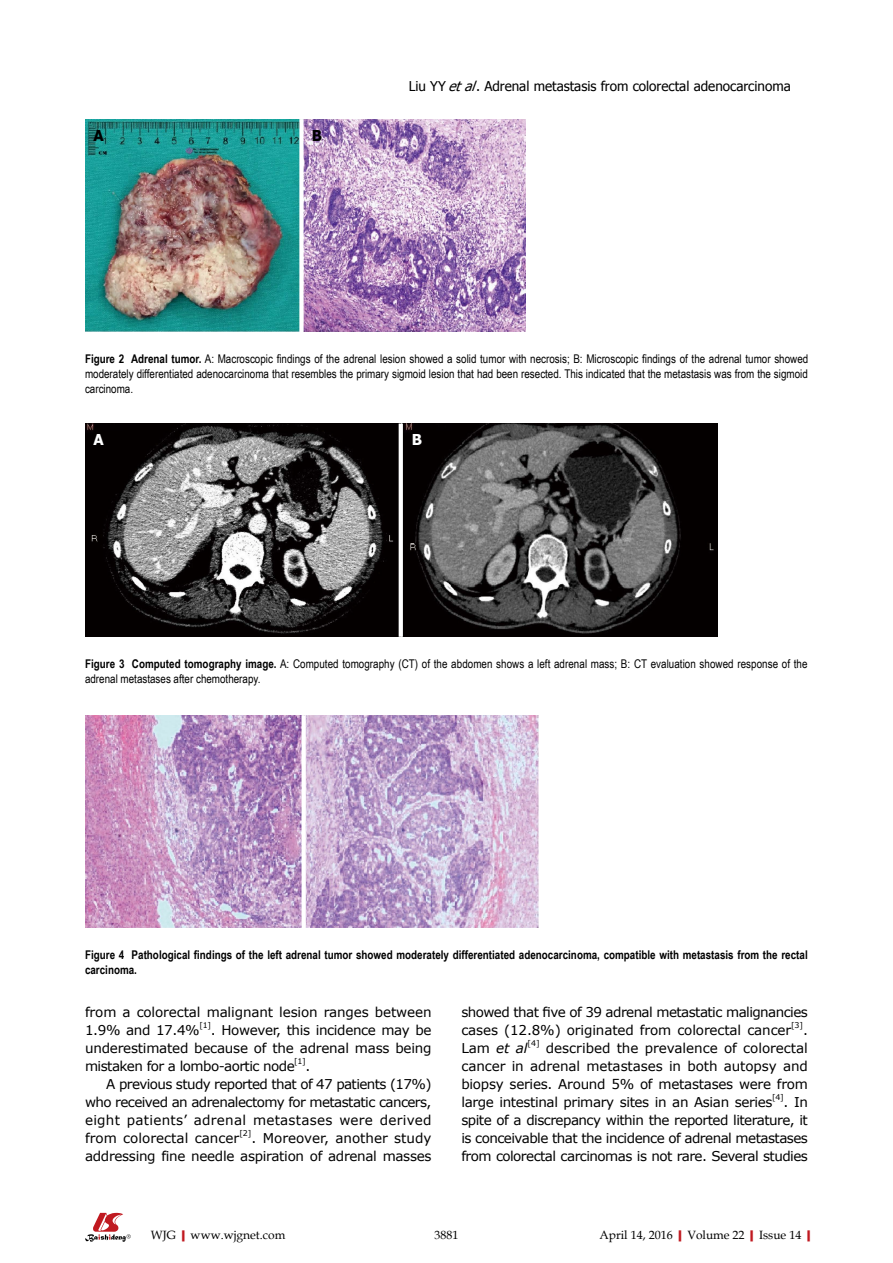
<style>
.page{position:relative;width:893px;height:1263px;background:#fff}
.page>*{position:absolute;margin:0;border:0;box-sizing:border-box;transform-origin:0 0}
.t1{font:700 15px "Tahoma";color:#000}
.t2{font:700 15px "Tahoma";color:#fff}
.t3{font:13.5px/18px "Verdana";letter-spacing:-.03em;color:#000;text-align:justify}
.t4{font:13.5px/18px "Verdana";letter-spacing:-.01em;color:#000}
.t5{font:13.5px "Tahoma";color:#000}
.t6{font:13.5px "Verdana";letter-spacing:.02em;color:#000}
.t7{font:13.5px "Verdana";color:#000}
.t8{font:italic 13.5px "Verdana";color:#000}
.t9{font:12px/15px "Arial Narrow";color:#000;text-align:justify}
.t10{font:700 12px/15px "Arial Narrow";color:#000}
.t11{font:12px "Book Antiqua";color:#000}
.t12{font:7.8px "Verdana";color:#000}
.s1{font-style:italic}
.s2{font-weight:700}
.s3{font-style:normal}
.s4{font-weight:700;color:#c01920}
</style>
<div class="page">
<svg style="left:85px;top:1213px;width:46px;height:29px"></svg>
<img style="left:85px;top:119px;width:441px;height:213px">
<div style="left:299px;top:119px;width:5px;height:213px;background:#fff"></div>
<img style="left:85px;top:423px;width:633px;height:213px">
<svg style="left:399px;top:423px;width:4px;height:214px"></svg>
<img style="left:85px;top:715px;width:454px;height:213px">
<hr style="left:302px;top:715px;width:4px;height:214px;background:#fff">
<p class="t1" style="left:94px;top:125px;width:12px">A</p>
<p class="t1" style="left:312px;top:125px;width:12px">B</p>
<p class="t5" style="left:409px;top:77px;width:384px">Liu YY <span class="s1">etal</span>. Adrenal metastasis from colorectal adenocarcinoma</p>
<p class="t9" style="left:85px;top:351px;width:725px"><span class="s2">Figure 2 Adrenal tumor.</span> A: Macroscopic findings of the adrenal lesion showed a solid tumor with necrosis; B: Microscopic findings of the adrenal tumor showed moderately differentiated adenocarcinoma that resembles the primary sigmoid lesion that had been resected. This indicated that the metastasis was from the sigmoid carcinoma.</p>
<p class="t2" style="left:94px;top:429px;width:12px">A</p>
<p class="t2" style="left:412px;top:429px;width:12px">B</p>
<p class="t9" style="left:85px;top:655px;width:724px"><span class="s2">Figure 3 Computed tomography image.</span> A: Computed tomography (CT) of the abdomen shows a left adrenal mass; B: CT evaluation showed response of the adrenal metastases after chemotherapy.</p>
<p class="t10" style="left:85px;top:947px;width:724px">Figure 4 Pathological findings of the left adrenal tumor showed moderately differentiated adenocarcinoma, compatible with metastasis from the rectal carcinoma.</p>
<p class="t4" style="left:85px;top:1002px;width:348px">from a colorectal malignant lesion ranges between<br>1.9% and 17.4%</p>
<p class="t12" style="left:199px;top:1020px;width:13px">[1]</p>
<p class="t3" style="left:85px;top:1020px;width:348px;text-indent:126px">. However, this incidence may be underestimated because of the adrenal mass being mistaken for a lombo-aortic node</p>
<p class="t12" style="left:294px;top:1056px;width:13px">[1]</p>
<p class="t3" style="left:305px;top:1056px;width:6px">.</p>
<p class="t3" style="left:106px;top:1074px;width:327px">A previous study reported that of 47 patients (17%)</p>
<p class="t3" style="left:85px;top:1092px;width:348px">who received an adrenalectomy for metastatic cancers,</p>
<p class="t6" style="left:85px;top:1111px;width:348px">eight patients’ adrenal metastases were derived</p>
<p class="t7" style="left:85px;top:1129px;width:156px">from colorectal cancer</p>
<p class="t12" style="left:239px;top:1128px;width:14px">[2]</p>
<p class="t3" style="left:85px;top:1128px;width:348px;text-align:right">. Moreover, another study<br>addressing fine needle aspiration of adrenal masses</p>
<p class="t3" style="left:461px;top:1002px;width:348px">showed that five of 39 adrenal metastatic malignancies cases (12.8%) originated from colorectal cancer</p>
<p class="t12" style="left:791px;top:1020px;width:13px">[3]</p>
<p class="t3" style="left:803px;top:1020px;width:6px">.</p>
<p class="t8" style="left:461px;top:1039px;width:68px"><span class="s3">Lam</span> et al</p>
<p class="t12" style="left:528px;top:1038px;width:14px">[4]</p>
<p class="t3" style="left:461px;top:1038px;width:348px;text-indent:85px">described the prevalence of colorectal cancer in adrenal metastases in both autopsy and biopsy series. Around 5% of metastases were from large intestinal primary sites in an Asian series</p>
<p class="t12" style="left:772px;top:1092px;width:13px">[4]</p>
<p class="t3" style="left:461px;top:1092px;width:348px;text-indent:322px">. In spite of a discrepancy within the reported literature, it is conceivable that the incidence of adrenal metastases from colorectal carcinomas is not rare. Several studies</p>
<p class="t11" style="left:151px;top:1226px;width:136px">WJG<span class="s4">|</span>www.wjgnet.com</p>
<p class="t11" style="left:434px;top:1226px;width:25px">3881</p>
<p class="t11" style="left:599px;top:1226px;width:218px">April 14, 2016<span class="s4">|</span>Volume 22<span class="s4">|</span>Issue 14<span class="s4">|</span></p>
</div>
